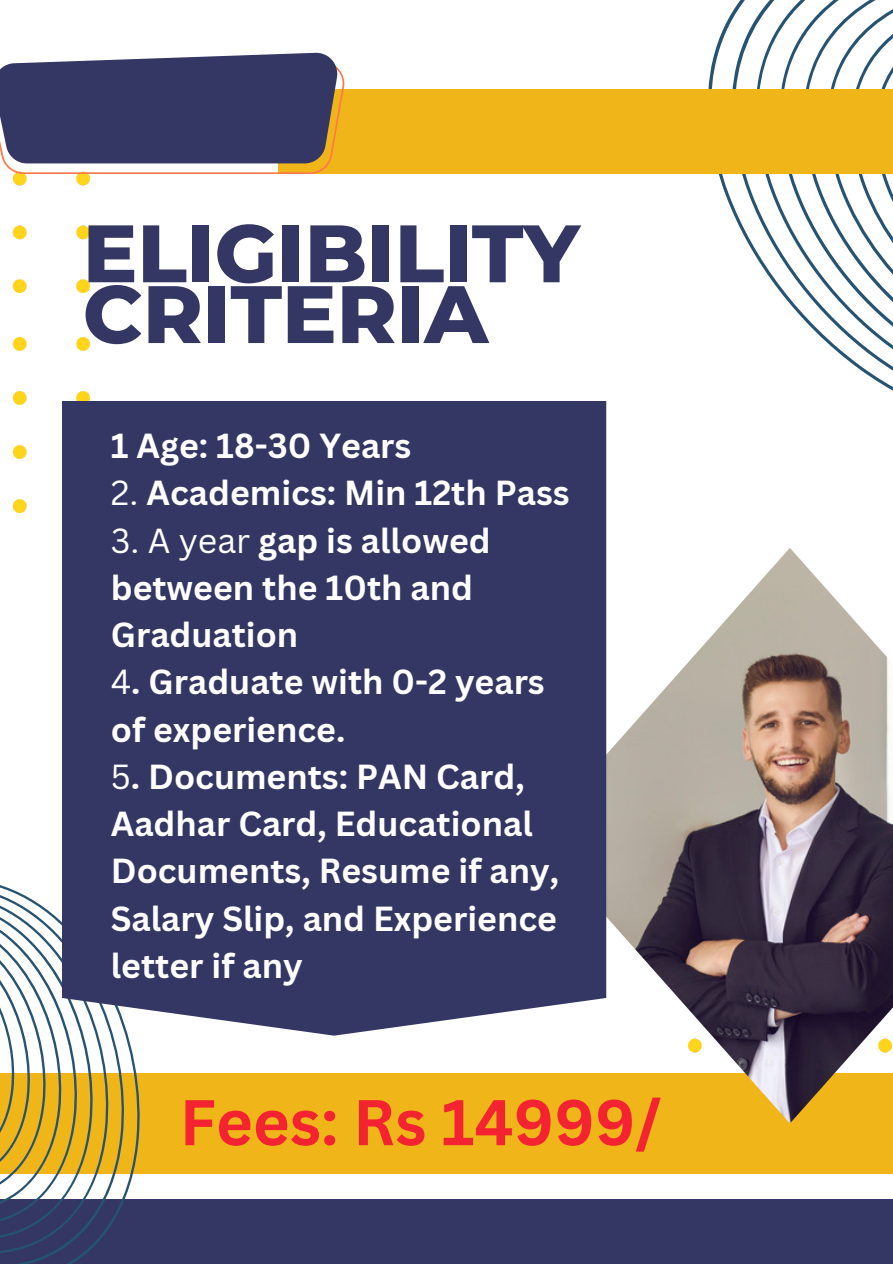
<style>
.page{position:relative;width:893px;height:1264px;background:#fff}
.page>*{position:absolute;margin:0;border:0;box-sizing:border-box;transform-origin:0 0}
.t1{font:800 81.15px/60.8px "Montserrat";color:#343663}
.t2{font:700 63px "Canva Sans";color:#f42331}
.t3{font:700 33.9px/47.2px "Canva Sans";color:#fff}
.s1{font-weight:400}
</style>
<div class="page">
<svg style="left:708px;top:0;width:184px;height:390px"></svg>
<div style="left:278px;top:89px;width:614px;height:85px;background:#f0b518"></div>
<div style="left:0;top:1073px;width:892px;height:100px;background:#f0b518"></div>
<div style="left:0;top:1199px;width:892px;height:64px;background:#343663"></div>
<img style="left:12px;top:174px;width:77px;height:119px">
<svg style="left:0;top:885px;width:143px;height:378px"></svg>
<img style="left:12px;top:338px;width:77px;height:174px">
<svg style="left:0;top:53px;width:344px;height:121px;background:#565371"></svg>
<img style="left:606px;top:548px;width:286px;height:574px">
<div style="left:62px;top:401px;width:544px;height:634px;background:#343663"></div>
<p class="t1" style="left:83px;top:223px;width:498px">ELIGIBILITY<br>CRITERIA</p>
<h1 class="t3" style="left:111px;top:421px;width:302px">1 Age: 18-30 Years</h1>
<p class="t3" style="left:111px;top:468px;width:460px"><span class="s1">2.</span> Academics: Min 12th Pass</p>
<p class="t3" style="left:111px;top:515px;width:381px"><span class="s1">3. A year</span> gap is allowed between the 10th and<br>Graduation</p>
<p class="t3" style="left:111px;top:657px;width:435px"><span class="s1">4</span>. Graduate with 0-2 years of experience.</p>
<p class="t3" style="left:111px;top:752px;width:449px"><span class="s1">5</span>. Documents: PAN Card,<br>Aadhar Card, Educational<br>Documents, Resume if any,<br>Salary Slip, and Experience letter if any</p>
<p class="t2" style="left:179px;top:1077px;width:484px">Fees: Rs 14999/</p>
</div>
